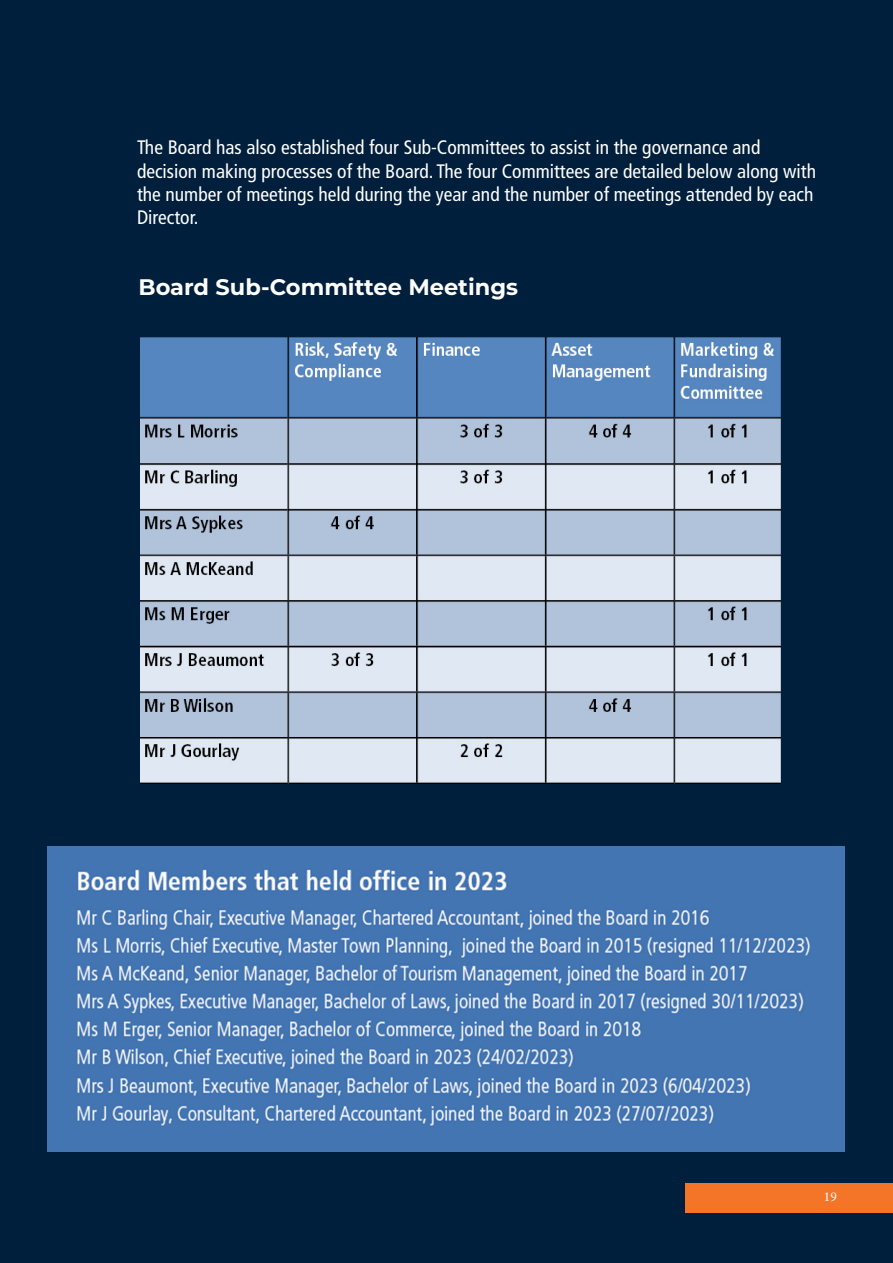
<style>
.page{position:relative;width:893px;height:1263px;background:#001f3d}
.page>*{position:absolute;margin:0;border:0;box-sizing:border-box;transform-origin:0 0}
.Sub_Title_1{font:700 22.5px "Montserrat";color:#fff}
.Body_Text_Not_Justify{font:condensed 19.5px/23.4px "Frutiger LT Pro";color:#fff}
.page_number{font:13.5px "Minion Pro";color:#fff}
</style>
<div class="page">
<img style="left:140px;top:337px;width:640px;height:446px">
<img style="left:47px;top:847px;width:797px;height:304px">
<div style="left:685px;top:1183px;width:208px;height:29px;background:#f47527"></div>
<p class="Body_Text_Not_Justify" style="left:137px;top:136px;width:681px">The Board has also established four Sub-Committees to assist in the governance and decision making processes of the Board. The four Committees are detailed below along with the number of meetings held during the year and the number of meetings attended by each Director.</p>
<p class="Sub_Title_1" style="left:139px;top:271px;width:381px">Board Sub-Committee Meetings</p>
<p class="page_number" style="left:824px;top:1188px;width:14px">19</p>
</div>
